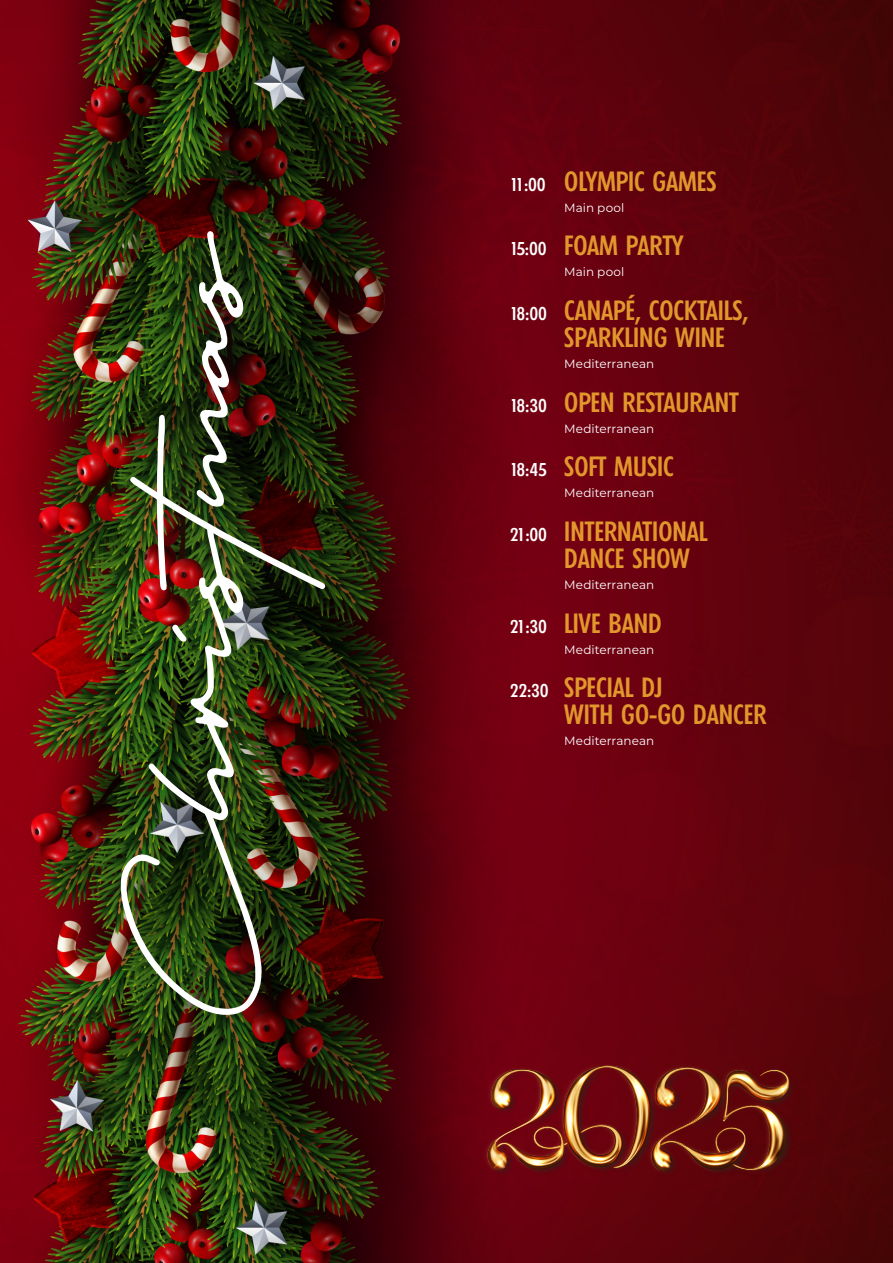
<style>
.page{position:relative;width:893px;height:1263px;background:#fff}
.page>*{position:absolute;margin:0;border:0;box-sizing:border-box;transform-origin:0 0}
.t1{font:187.5px "Portrait Script";color:#fff}
.t2{font:500 27px "Futura TS Condensed";color:#e2972d}
.t3{font:500 18px "Futura TS Condensed";letter-spacing:.025em;color:#fff}
.t4{font:12px "Montserrat";letter-spacing:.005em;color:#fff}
</style>
<div class="page">
<img style="left:0;top:0;width:893px;height:1263px">
<div style="left:74px;top:190px;width:292px;height:871px;background:#231f20;opacity:.75"></div>
<img style="left:476px;top:1061px;width:322px;height:117px">
<h1 class="t1" style="left:59px;top:1015px;width:785px;rotate:-90deg">Christmas</h1>
<p class="t3" style="left:510px;top:174px;width:37px">11:00</p>
<p class="t3" style="left:510px;top:238px;width:37px">15:00</p>
<p class="t3" style="left:510px;top:303px;width:38px">18:00</p>
<p class="t3" style="left:510px;top:395px;width:38px">18:30</p>
<p class="t3" style="left:510px;top:459px;width:38px">18:45</p>
<p class="t3" style="left:510px;top:524px;width:38px">21:00</p>
<p class="t3" style="left:510px;top:616px;width:38px">21:30</p>
<p class="t3" style="left:510px;top:680px;width:40px">22:30</p>
<p class="t2" style="left:564px;top:165px;width:154px">OLYMPIC GAMES</p>
<p class="t4" style="left:564px;top:199px;width:61px">Main pool</p>
<p class="t2" style="left:564px;top:230px;width:121px">FOAM PARTY</p>
<p class="t4" style="left:564px;top:264px;width:61px">Main pool</p>
<p class="t2" style="left:564px;top:295px;width:186px">CANAPÉ, COCKTAILS,</p>
<p class="t2" style="left:564px;top:322px;width:162px">SPARKLING WINE</p>
<p class="t4" style="left:564px;top:355px;width:91px">Mediterranean</p>
<p class="t2" style="left:564px;top:386px;width:176px">OPEN RESTAURANT</p>
<p class="t4" style="left:564px;top:420px;width:91px">Mediterranean</p>
<p class="t2" style="left:564px;top:451px;width:111px">SOFT MUSIC</p>
<p class="t4" style="left:564px;top:485px;width:91px">Mediterranean</p>
<p class="t2" style="left:564px;top:516px;width:145px">INTERNATIONAL</p>
<p class="t2" style="left:564px;top:543px;width:127px">DANCE SHOW</p>
<p class="t4" style="left:564px;top:576px;width:91px">Mediterranean</p>
<p class="t2" style="left:564px;top:607px;width:99px">LIVE BAND</p>
<p class="t4" style="left:564px;top:641px;width:91px">Mediterranean</p>
<p class="t2" style="left:564px;top:672px;width:100px">SPECIAL DJ</p>
<p class="t2" style="left:564px;top:699px;width:204px">WITH GO-GO DANCER</p>
<p class="t4" style="left:564px;top:733px;width:91px">Mediterranean</p>
</div>
